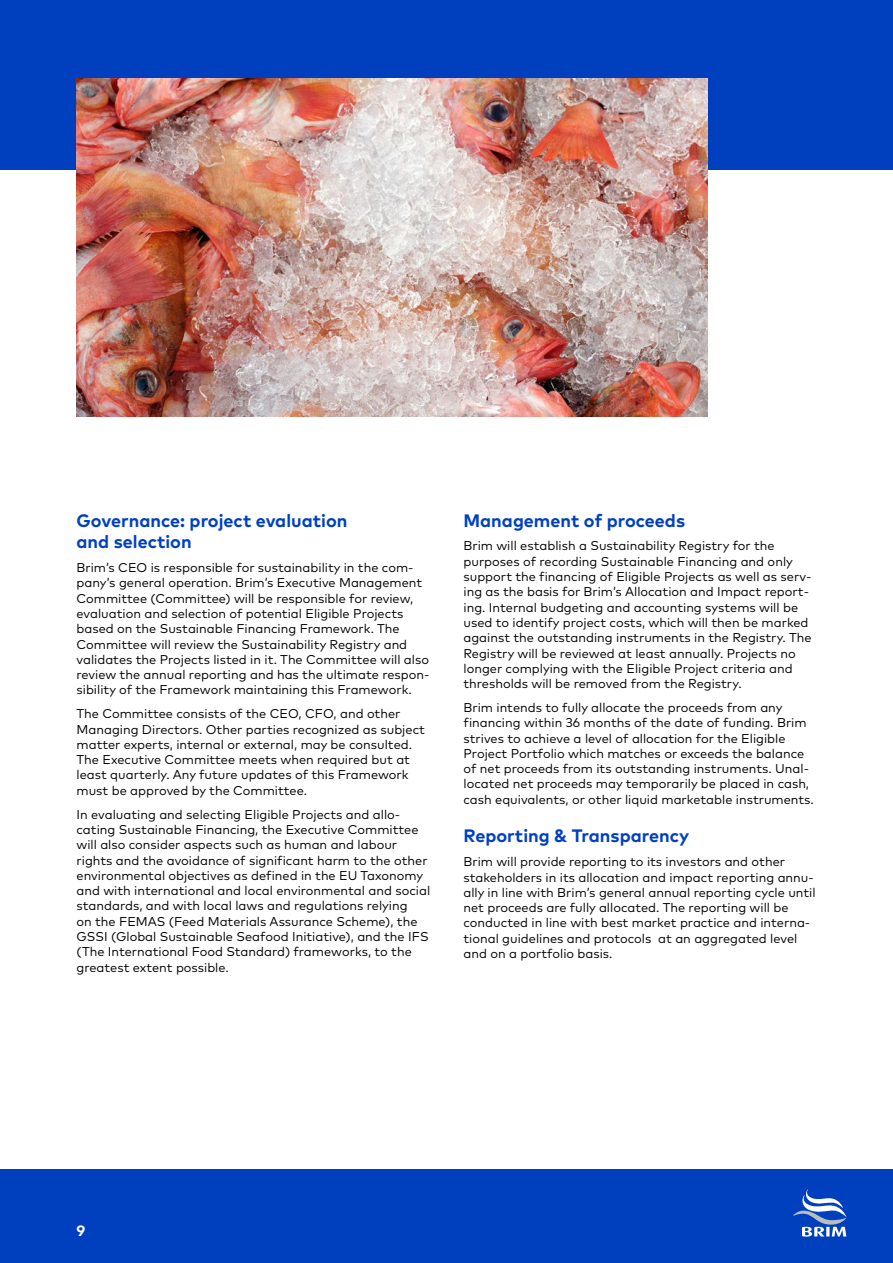
<style>
.page{position:relative;width:893px;height:1263px;background:#fff}
.page>*{position:absolute;margin:0;border:0;box-sizing:border-box;transform-origin:0 0}
.t1{font:700 18px/21.6px "Mark Pro";color:#0040bf}
.t2{font:700 15px "Mark Pro";color:#fff}
.t3{font:12.75px/15.3px "Mark Pro";color:#000}
</style>
<div class="page">
<div style="left:0;top:1169px;width:893px;height:94px;background:#0040bf"></div>
<div style="left:0;top:0;width:893px;height:170px;background:#0040bf"></div>
<svg style="left:793px;top:1189px;width:53px;height:47px"></svg>
<img style="left:77px;top:79px;width:630px;height:338px">
<h1 class="t1" style="left:77px;top:508px;width:272px">Governance: project evaluation and selection</h1>
<p class="t3" style="left:77px;top:559px;width:354px">Brim’s CEO is responsible for sustainability in the com&shy;pany’s general operation. Brim’s Executive Management Committee (Committee) will be responsible for review, evaluation and selection of potential Eligible Projects based on the Sustainable Financing Framework. The Committee will review the Sustainability Registry and validates the Projects listed in it. The Committee will also review the annual reporting and has the ultimate respon&shy;sibility of the Framework maintaining this Framework.</p>
<p class="t3" style="left:77px;top:705px;width:350px">The Committee consists of the CEO, CFO, and other Managing Directors. Other parties recognized as subject matter experts, internal or external, may be consulted.<br>The Executive Committee meets when required but at least quarterly. Any future updates of this Framework must be approved by the Committee.</p>
<p class="t3" style="left:77px;top:805px;width:355px">In evaluating and selecting Eligible Projects and allo&shy;cating Sustainable Financing, the Executive Committee will also consider aspects such as human and labour rights and the avoidance of significant harm to the other environmental objectives as defined in the EU Taxonomy and with international and local environmental and social standards, and with local laws and regulations relying<br>on the FEMAS (Feed Materials Assurance Scheme), the GSSI (Global Sustainable Seafood Initiative), and the IFS (The International Food Standard) frameworks, to the greatest extent possible.</p>
<h1 class="t1" style="left:463px;top:508px;width:223px">Management of proceeds</h1>
<p class="t3" style="left:463px;top:537px;width:350px">Brim will establish a Sustainability Registry for the purposes of recording Sustainable Financing and only support the financing of Eligible Projects as well as serv&shy;ing as the basis for Brim’s Allocation and Impact report&shy;ing. Internal budgeting and accounting systems will be used to identify project costs, which will then be marked against the outstanding instruments in the Registry. The Registry will be reviewed at least annually. Projects no longer complying with the Eligible Project criteria and thresholds will be removed from the Registry.</p>
<p class="t3" style="left:463px;top:699px;width:352px">Brim intends to fully allocate the proceeds from any financing within 36 months of the date of funding. Brim strives to achieve a level of allocation for the Eligible Project Portfolio which matches or exceeds the balance of net proceeds from its outstanding instruments. Unal&shy;located net proceeds may temporarily be placed in cash, cash equivalents, or other liquid marketable instruments.</p>
<h1 class="t1" style="left:463px;top:824px;width:227px">Reporting &amp; Transparency</h1>
<p class="t3" style="left:463px;top:853px;width:354px">Brim will provide reporting to its investors and other stakeholders in its allocation and impact reporting annu&shy;ally in line with Brim’s general annual reporting cycle until net proceeds are fully allocated. The reporting will be conducted in line with best market practice and interna&shy;tional guidelines and protocols at an aggregated level and on a portfolio basis.</p>
<p class="t2" style="left:77px;top:1219px;width:10px">9</p>
</div>
